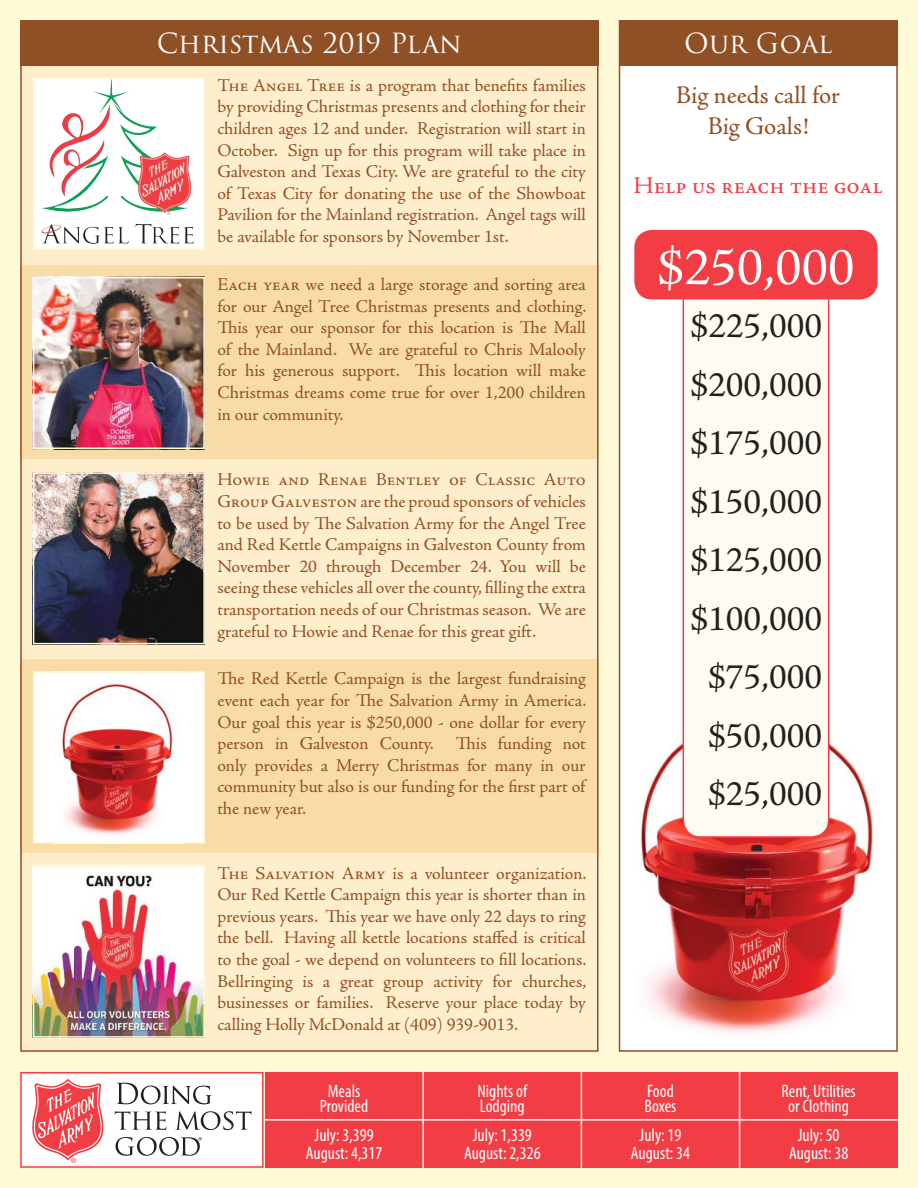
<style>
.page{position:relative;width:918px;height:1188px;background:#fffad8}
.page>*{position:absolute;margin:0;border:0;box-sizing:border-box;transform-origin:0 0}
.t1{font:54px "Adobe Jenson Pro";color:#fff}
.t2{font:36px/58.5px "Adobe Jenson Pro";color:#241f1f;text-align:center}
.t3{font:27px "Trajan Pro 3";color:#fff}
.t4{font:25.5px/30.6px "Adobe Jenson Pro";color:#905026;text-align:center}
.t5{font:24px "Adobe Jenson Pro";color:#f23d44}
.t6{font:18px/21.6px "Adobe Jenson Pro";color:#905026;text-align:justify}
.t7{font:condensed 18px/15px "Myriad Pro";color:#fff;text-align:center}
</style>
<div class="page">
<div style="left:20px;top:65px;width:579px;height:986px;background:#f9dba7"></div>
<div style="left:20px;top:65px;width:579px;height:199px;background:#ffeecb"></div>
<div style="left:20px;top:460px;width:579px;height:199px;background:#ffeecb"></div>
<div style="left:20px;top:853px;width:579px;height:199px;background:#ffeecb"></div>
<div style="left:265px;top:1072px;width:633px;height:96px;background:#f23d44"></div>
<div style="left:21px;top:1073px;width:242px;height:94px;background:#fff"></div>
<svg style="left:32px;top:1078px;width:72px;height:85px"></svg>
<svg style="left:117px;top:1082px;width:95px;height:22px"></svg>
<svg style="left:115px;top:1111px;width:137px;height:19px"></svg>
<svg style="left:116px;top:1137px;width:86px;height:19px"></svg>
<div style="left:20px;top:1072px;width:244px;height:96px;border:2px solid #f23d44"></div>
<hr style="left:265px;top:1119px;width:633px;height:2px;background:#fff">
<hr style="left:422px;top:1072px;width:2px;height:96px;background:#fff">
<hr style="left:581px;top:1072px;width:1px;height:96px;background:#fff">
<hr style="left:739px;top:1072px;width:1px;height:96px;background:#fff">
<div style="left:20px;top:20px;width:579px;height:46px;background:#905026"></div>
<div style="left:620px;top:21px;width:277px;height:1030px;background:#fff"></div>
<img style="left:639px;top:688px;width:234px;height:345px">
<div style="left:619px;top:20px;width:279px;height:1032px;border:2px solid #905026"></div>
<div style="left:34px;top:79px;width:170px;height:170px;background:#fff"></div>
<img style="left:42px;top:81px;width:152px;height:163px">
<div style="left:33px;top:78px;width:172px;height:172px;border:2px solid #fffad8"></div>
<img style="left:36px;top:280px;width:166px;height:166px">
<div style="left:33px;top:277px;width:172px;height:172px;border:2px solid #fffad8"></div>
<img style="left:36px;top:475px;width:166px;height:166px">
<div style="left:33px;top:472px;width:172px;height:172px;border:2px solid #fffad8"></div>
<div style="left:34px;top:672px;width:170px;height:171px;background:#fff"></div>
<img style="left:53px;top:684px;width:126px;height:151px">
<div style="left:33px;top:671px;width:172px;height:172px;border:2px solid #fffad8"></div>
<img style="left:36px;top:869px;width:166px;height:166px">
<div style="left:33px;top:866px;width:172px;height:172px;border:2px solid #fffad8"></div>
<div style="left:683px;top:280px;width:146px;height:557px;background:#fffbf2;border-radius:17px"></div>
<div style="left:683px;top:279px;width:146px;height:559px;border:2px solid #f23d44;border-radius:17px"></div>
<div style="left:634px;top:230px;width:244px;height:69px;background:#f23d44;border-radius:18px"></div>
<div style="left:619px;top:20px;width:279px;height:46px;background:#905026"></div>
<h3 class="t3" style="left:157px;top:25px;width:306px">Christmas 2019 Plan</h3>
<p class="t6" style="left:217px;top:75px;width:370px">The Angel Tree is a program that benefits families by providing Christmas presents and clothing for their children ages 12 and under. Registration will start in October. Sign up for this program will take place in Galveston and Texas City. We are grateful to the city of Texas City for donating the use of the Showboat Pavilion for the Mainland registration. Angel tags will be available for sponsors by November 1st.</p>
<h3 class="t4" style="left:676px;top:80px;width:166px">Big needs call for<br>Big Goals!</h3>
<h3 class="t3" style="left:684px;top:25px;width:150px">Our Goal</h3>
<h3 class="t5" style="left:634px;top:172px;width:251px">Help us reach the goal</h3>
<h1 class="t1" style="left:657px;top:237px;width:199px">$250,000</h1>
<p class="t6" style="left:217px;top:274px;width:370px">Each year we need a large storage and sorting area for our Angel Tree Christmas presents and clothing.<br>This year our sponsor for this location is The Mall of the Mainland. We are grateful to Chris Malooly for his generous support. This location will make Christmas dreams come true for over 1,200 children in our community.</p>
<h2 class="t2" style="left:691px;top:298px;width:133px">$225,000 $200,000 $175,000 $150,000 $125,000 $100,000 $75,000 $50,000 $25,000</h2>
<p class="t6" style="left:217px;top:469px;width:370px">Howie and Renae Bentley of Classic Auto Group Galveston are the proud sponsors of vehicles to be used by The Salvation Army for the Angel Tree and Red Kettle Campaigns in Galveston County from November 20 through December 24. You will be seeing these vehicles all over the county, filling the extra transportation needs of our Christmas season. We are grateful to Howie and Renae for this great gift.</p>
<p class="t6" style="left:217px;top:668px;width:371px">The Red Kettle Campaign is the largest fundraising event each year for The Salvation Army in America.<br>Our goal this year is $250,000 - one dollar for every person in Galveston County. This funding not only provides a Merry Christmas for many in our community but also is our funding for the first part of the new year.</p>
<p class="t6" style="left:217px;top:862px;width:370px">The Salvation Army is a volunteer organization.<br>Our Red Kettle Campaign this year is shorter than in previous years. This year we have only 22 days to ring the bell. Having all kettle locations staffed is critical to the goal - we depend on volunteers to fill locations.<br>Bellringing is a great group activity for churches, businesses or families. Reserve your place today by calling Holly McDonald at (409) 939-9013.</p>
<p class="t7" style="left:477px;top:1083px;width:51px;text-align:left">Nights of<br>Lodging</p>
<p class="t7" style="left:645px;top:1083px;width:33px;text-align:left">Food<br>Boxes</p>
<p class="t7" style="left:320px;top:1083px;width:50px">Meals<br>Provided</p>
<p class="t7" style="left:306px;top:1126px;width:78px;line-height:18px">July: 3,399<br>August: 4,317</p>
<p class="t7" style="left:464px;top:1126px;width:78px;line-height:18px">July: 1,339<br>August: 2,326</p>
<p class="t7" style="left:631px;top:1126px;width:61px;line-height:18px">July: 19<br>August: 34</p>
<p class="t7" style="left:789px;top:1126px;width:61px;line-height:18px">July: 50<br>August: 38</p>
<p class="t7" style="left:782px;top:1083px;width:76px">Rent, Utilities or Clothing</p>
</div>
